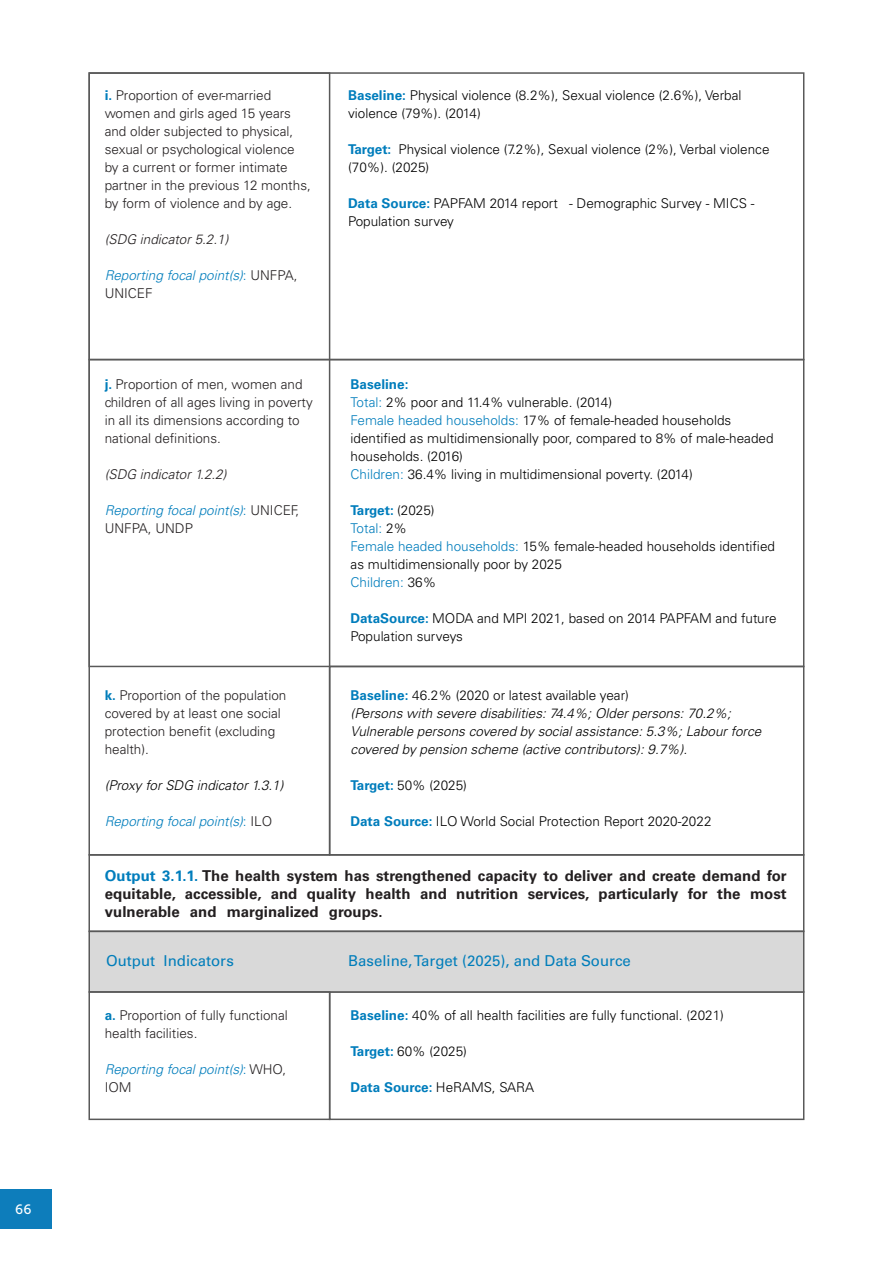
<style>
.page{position:relative;width:893px;height:1263px;background:#fff}
.page>*{position:absolute;margin:0;border:0;box-sizing:border-box;transform-origin:0 0}
.Body_Text{font:700 15px/18px "Univers LT Std";color:#231f20;text-align:justify}
.Body_Text-2{font:15px "Univers LT Std";color:#007dba}
.Body_Text-3{font:300 13.5px/18px "Univers LT Std";color:#000}
.Columns_body{font:300 13.5px/18px "Univers LT Std";color:#231f20}
.Body_Text-4{font:italic 300 13.5px/18px "Univers LT Std";color:#000}
.Columns_body-2{font:italic 300 13.5px/18px "Univers LT Std";color:#007dbc}
.Body_Text-5{font:700 13.5px "Univers LT Std";color:#007dbc}
.Columns_body-3{font:italic 300 13.5px "Univers LT Std";color:#231f20}
.Columns_body-4{font:italic 300 13.5px "Univers LT Std";color:#000}
.Body_Text-6{font:300 13.5px "Univers LT Std";color:#007dbc}
.Paragraph_Style_1{font:13.5px "Museo Sans 500";color:#fff}
.s1{font-weight:700;color:#007dbc}
.s2{font-style:normal}
.s3{font-style:normal;color:#231f20}
.s4{font-weight:700;color:#007dba}
.s5{color:#007dbc}
.s6{font-weight:300;color:#000}
.s7{color:#000}
</style>
<div class="page">
<div style="left:329px;top:991px;width:475px;height:129px;border:2px solid #595959"></div>
<div style="left:88px;top:930px;width:716px;height:63px;background:#d9d9d9;border:2px solid #595959"></div>
<div style="left:88px;top:359px;width:716px;height:308px;border:2px solid #595959"></div>
<div style="left:88px;top:72px;width:716px;height:288px;border:2px solid #595959"></div>
<div style="left:88px;top:854px;width:716px;height:78px;border:2px solid #595959"></div>
<div style="left:88px;top:991px;width:242px;height:129px;border:2px solid #595959"></div>
<div style="left:0;top:1189px;width:51px;height:40px;background:#0d7dbb"></div>
<p class="Paragraph_Style_1" style="left:15px;top:1202px;width:18px">66</p>
<p class="Columns_body" style="left:105px;top:86px;width:208px"><span class="s1">i.</span> Proportion of ever-married women and girls aged 15 years and older subjected to physical, sexual or psychological violence by a current or former intimate partner in the previous 12 months, by form of violence and by age.</p>
<p class="Columns_body-3" style="left:105px;top:231px;width:125px">(SDG indicator 5.2.1)</p>
<p class="Columns_body-2" style="left:105px;top:266px;width:194px">Reporting focal point(s)<span class="s2">:</span> <span class="s3">UNFPA,<br>UNICEF</span></p>
<p class="Columns_body" style="left:105px;top:375px;width:210px"><span class="s4">j.</span> Proportion of men, women and children of all ages living in poverty in all its dimensions according to national definitions.</p>
<p class="Columns_body-3" style="left:105px;top:466px;width:123px">(SDG indicator 1.2.2)</p>
<p class="Columns_body-2" style="left:105px;top:502px;width:196px">Reporting focal point(s)<span class="s2">:</span> <span class="s3">UNICEF,<br>UNFPA, UNDP</span></p>
<p class="Columns_body" style="left:105px;top:687px;width:183px"><span class="s4">k.</span> Proportion of the population covered by at least one social protection benefit (excluding health).</p>
<p class="Columns_body-4" style="left:105px;top:777px;width:180px">(Proxy for SDG indicator 1.3.1)</p>
<p class="Columns_body-2" style="left:105px;top:813px;width:169px">Reporting focal point(s)<span class="s2">:</span> <span class="s3">ILO</span></p>
<p class="Body_Text-3" style="left:348px;top:86px;width:395px"><span class="s1">Baseline:</span> Physical violence (8.2%), Sexual violence (2.6%), Verbal violence (79%). (2014)</p>
<p class="Body_Text-3" style="left:348px;top:140px;width:423px"><span class="s1">Target:</span> Physical violence (7.2%), Sexual violence (2%), Verbal violence (70%). (2025)</p>
<p class="Body_Text-3" style="left:348px;top:194px;width:408px"><span class="s1">Data Source:</span> PAPFAM 2014 report - Demographic Survey - MICS -<br>Population survey</p>
<p class="Body_Text-5" style="left:351px;top:377px;width:59px">Baseline:</p>
<p class="Body_Text-3" style="left:351px;top:393px;width:263px"><span class="s5">Total:</span> 2% poor and 11.4% vulnerable. (2014)</p>
<p class="Body_Text-3" style="left:351px;top:411px;width:424px"><span class="s5">Female headed households:</span> 17% of female-headed households identified as multidimensionally poor, compared to 8% of male-headed households. (2016)</p>
<p class="Body_Text-3" style="left:351px;top:465px;width:344px"><span class="s5">Children:</span> 36.4% living in multidimensional poverty. (2014)</p>
<p class="Body_Text-5" style="left:351px;top:503px;width:86px">Target: <span class="s6">(2025)</span></p>
<p class="Body_Text-6" style="left:351px;top:520px;width:58px">Total: <span class="s7">2%</span></p>
<p class="Body_Text-3" style="left:351px;top:537px;width:426px"><span class="s5">Female headed households:</span> 15% female-headed households identified as multidimensionally poor by 2025</p>
<p class="Body_Text-6" style="left:351px;top:574px;width:87px">Children: <span class="s7">36%</span></p>
<p class="Body_Text-3" style="left:351px;top:609px;width:428px"><span class="s1">DataSource:</span> MODA and MPI 2021, based on 2014 PAPFAM and future<br>Population surveys</p>
<p class="Body_Text-3" style="left:351px;top:687px;width:280px"><span class="s1">Baseline:</span> 46.2% (2020 or latest available year)</p>
<p class="Body_Text-4" style="left:351px;top:705px;width:412px">(Persons with severe disabilities: 74.4%; Older persons: 70.2%;<br>Vulnerable persons covered by social assistance: 5.3%; Labour force covered by pension scheme (active contributors): 9.7%).</p>
<p class="Body_Text-3" style="left:351px;top:777px;width:118px"><span class="s1">Target:</span> 50% (2025)</p>
<p class="Body_Text-3" style="left:351px;top:813px;width:362px"><span class="s1">Data Source:</span> ILO World Social Protection Report 2020-2022</p>
<p class="Body_Text" style="left:105px;top:867px;width:683px"><span class="s5">Output 3.1.1.</span> The health system has strengthened capacity to deliver and create demand for equitable, accessible, and quality health and nutrition services, particularly for the most vulnerable and marginalized groups.</p>
<p class="Body_Text-2" style="left:106px;top:952px;width:129px">Output Indicators</p>
<p class="Body_Text-2" style="left:348px;top:952px;width:284px">Baseline, Target (2025), and Data Source</p>
<p class="Columns_body" style="left:105px;top:1006px;width:185px"><span class="s4">a.</span> Proportion of fully functional health facilities.</p>
<p class="Columns_body-2" style="left:105px;top:1060px;width:183px">Reporting focal point(s)<span class="s2">:</span> <span class="s3">WHO,<br>IOM</span></p>
<p class="Body_Text-3" style="left:351px;top:1006px;width:375px"><span class="s1">Baseline:</span> 40% of all health facilities are fully functional. (2021)</p>
<p class="Body_Text-3" style="left:351px;top:1042px;width:118px"><span class="s1">Target:</span> 60% (2025)</p>
<p class="Body_Text-5" style="left:351px;top:1079px;width:185px">Data Source: <span class="s6">HeRAMS, SARA</span></p>
</div>
